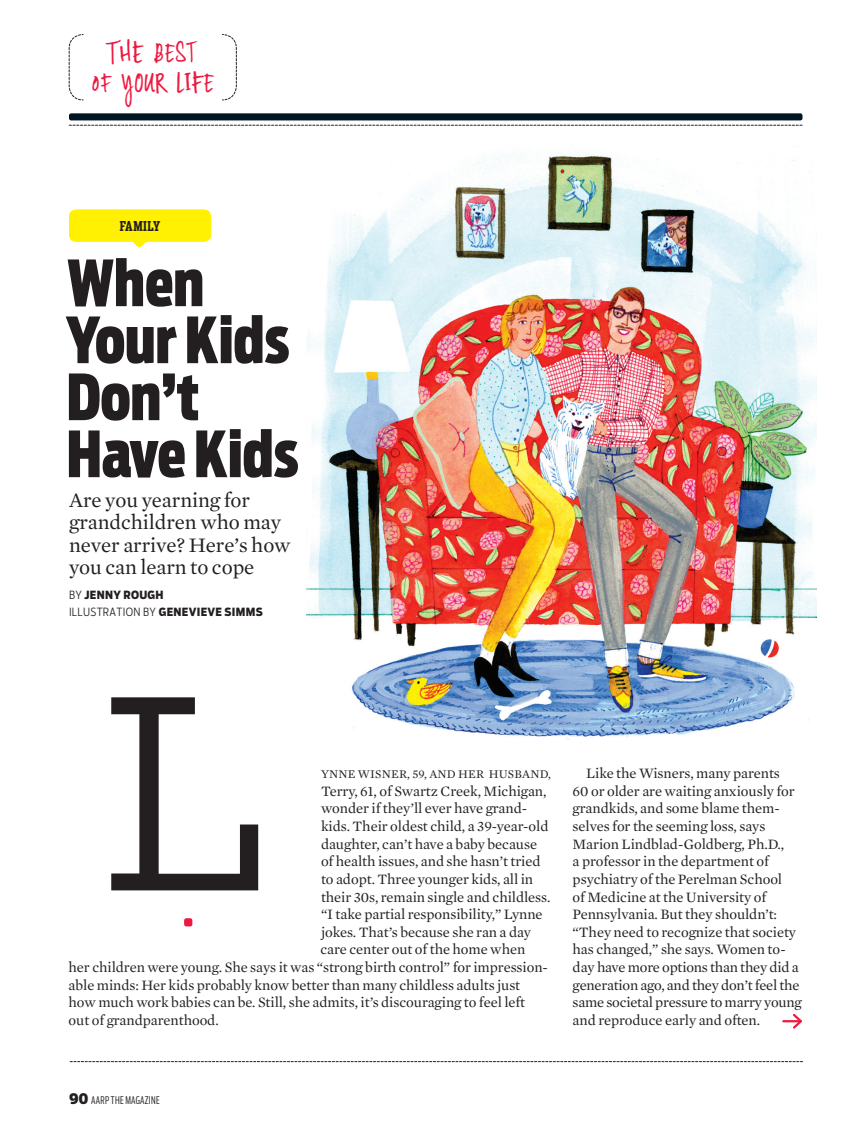
<style>
.page{position:relative;width:864px;height:1134px;background:#fff}
.page>*{position:absolute;margin:0;border:0;box-sizing:border-box;transform-origin:0 0}
.t1{font:300 260.55px "Boomer Serif";color:#231f20}
.t2{font:900 63px/57px "Boomer Extra Cond";letter-spacing:-.005em;color:#231f20}
.t3{font:300 24px/30px "Cinahand Boomer";letter-spacing:-.01em;color:#ed1a40;text-align:center}
.t4{font:21px/22.5px "Mercury News HTF1 Roman";letter-spacing:-.005em;color:#231f20}
.t5{font:14.7px/17.7px "Mercury News HTF1 Roman";letter-spacing:-.005em;color:#231f20}
.t6{font:700 13.5px "Boomer Serif Extra Cond";letter-spacing:.035em;color:#231f20}
.t7{font:12px "Mercury News HTF1 Roman";letter-spacing:.015em;color:#231f20}
.t8{font:800 11.25px/16.5px "Boomer Cond";letter-spacing:.03em;color:#231f20}
.t9{font:300 10.5px "Boomer Extra Cond";letter-spacing:.025em;color:#231f20}
.s1{font-family:"Cinahand Boomer Light Alternate";font-weight:400}
.s2{font-weight:300}
.s3{font-family:"Boomer Serif Cond";font-weight:900;font-size:15px}
</style>
<div class="page">
<div style="left:69px;top:113px;width:733px;height:7px;background:#011622;border-radius:2px"></div>
<svg style="left:69px;top:125px;width:733px;height:1px"></svg>
<svg style="left:222px;top:34px;width:15px;height:67px"></svg>
<svg style="left:68px;top:34px;width:16px;height:67px"></svg>
<img style="left:307px;top:152px;width:509px;height:587px">
<svg style="left:69px;top:209px;width:142px;height:39px"></svg>
<div style="left:185px;top:919px;width:7px;height:7px;background:#ed1a40;border-radius:2px"></div>
<div style="left:184px;top:918px;width:8px;height:8px;border:2px solid #ed1a40;border-radius:2px"></div>
<svg style="left:70px;top:1061px;width:733px;height:1px"></svg>
<svg style="left:783px;top:1013px;width:19px;height:16px"></svg>
<h3 class="t3" style="left:91px;top:42px;width:124px">THE <span class="s1">BE</span>S<span class="s1">T<br>OF</span> YOUR LIF<span class="s1">E</span></h3>
<p class="t6" style="left:120px;top:221px;width:42px">FAMILY</p>
<h2 class="t2" style="left:66px;top:258px;width:234px">When<br>Your Kids<br>Don’t<br>Have Kids</h2>
<h3 class="t4" style="left:69px;top:490px;width:223px">Are you yearning for grandchildren who may never arrive? Here’s how you can learn to cope</h3>
<p class="t8" style="left:69px;top:588px;width:195px"><span class="s2">BY</span> JENNY ROUGH<br><span class="s2">ILLUSTRATION BY</span> GENEVIEVE SIMMS</p>
<h1 class="t1" style="left:103px;top:688px;width:171px">L</h1>
<p class="t7" style="left:321px;top:769px;width:231px">YNNE WISNER, 59, AND HER HUSBAND,</p>
<p class="t5" style="left:321px;top:783px;width:227px">Terry, 61, of Swartz Creek, Michigan,</p>
<p class="t5" style="left:321px;top:801px;width:208px">wonder if they’ll ever have grand-</p>
<p class="t5" style="left:321px;top:818px;width:229px">kids. Their oldest child, a 39-year-old</p>
<p class="t5" style="left:321px;top:836px;width:218px">daughter, can’t have a baby because</p>
<p class="t5" style="left:321px;top:853px;width:221px">of health issues, and she hasn’t tried</p>
<p class="t5" style="left:321px;top:871px;width:214px">to adopt. Three younger kids, all in</p>
<p class="t5" style="left:321px;top:889px;width:231px">their 30s, remain single and childless.</p>
<p class="t5" style="left:321px;top:906px;width:223px">“I take partial responsibility,” Lynne</p>
<p class="t5" style="left:321px;top:924px;width:212px">jokes. That’s because she ran a day</p>
<p class="t5" style="left:321px;top:942px;width:206px">care center out of the home when</p>
<p class="t5" style="left:69px;top:959px;width:481px">her children were young. She says it was “strong birth control” for impression-</p>
<p class="t5" style="left:69px;top:977px;width:453px">able minds: Her kids probably know better than many childless adults just</p>
<p class="t5" style="left:69px;top:994px;width:458px">how much work babies can be. Still, she admits, it’s discouraging to feel left</p>
<p class="t5" style="left:69px;top:1012px;width:152px">out of grandparenthood.</p>
<p class="t5" style="left:573px;top:765px;width:231px;text-indent:14px">Like the Wisners, many parents<br>60 or older are waiting anxiously for grandkids, and some blame them&shy;selves for the seeming loss, says Marion Lindblad-Goldberg, Ph.D.,<br>a professor in the department of psychiatry of the Perelman School<br>of Medicine at the University of Pennsylvania. But they shouldn’t: “They need to recognize that society has changed,” she says. Women to&shy;day have more options than they did a generation ago, and they don’t feel the same societal pressure to marry young and reproduce early and often.</p>
<p class="t9" style="left:69px;top:1096px;width:92px"><span class="s3">90</span> AARP THE MAGAZINE</p>
</div>
